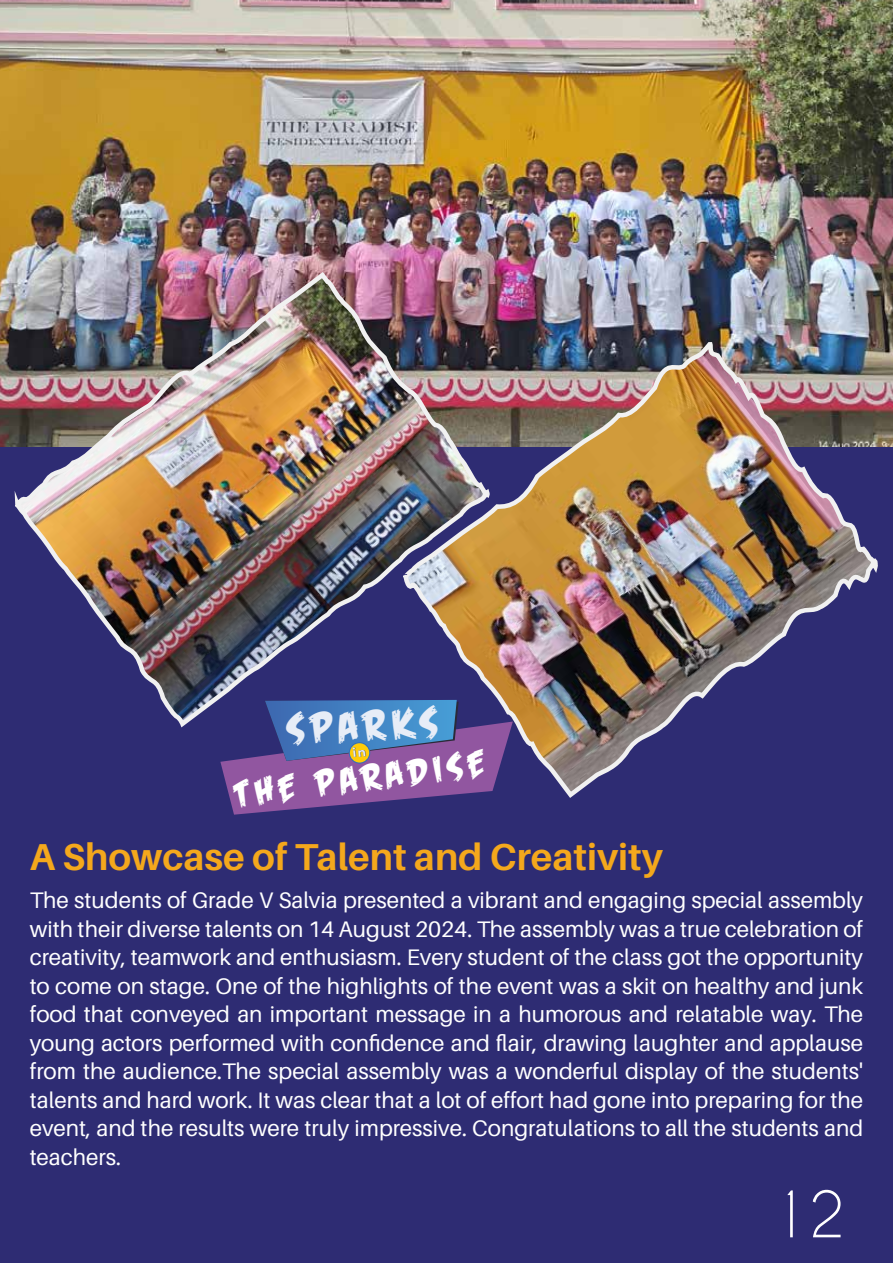
<style>
.page{position:relative;width:893px;height:1263px;background:#fff}
.page>*{position:absolute;margin:0;border:0;box-sizing:border-box;transform-origin:0 0}
.t1{font:60px "Caviar Dreams";color:#fff}
.t2{font:41.4px "Feastof Flesh BB";color:#e7edf7}
.t3{font:700 37.5px "Aileron";color:#f4a81c}
.t4{font:36.45px "Feastof Flesh BB";color:#fff}
.t5{font:22.5px/28.5px "Aileron";color:#fff;text-align:justify}
</style>
<div class="page">
<img style="left:0;top:0;width:893px;height:447px">
<div style="left:0;top:447px;width:893px;height:816px;background:#2e2c73"></div>
<img style="left:13px;top:275px;width:479px;height:453px">
<img style="left:401px;top:341px;width:479px;height:457px">
<svg style="left:220px;top:700px;width:293px;height:115px"></svg>
<h2 class="t2" style="left:284px;top:704px;width:154px;rotate:-3deg">SPARKS</h2>
<h3 class="t4" style="left:231px;top:771px;width:255px;rotate:-7deg">THE PARADISE</h3>
<h3 class="t3" style="left:30px;top:836px;width:635px">A Showcase of Talent and Creativity</h3>
<p class="t5" style="left:30px;top:886px;width:835px">The students of Grade V Salvia presented a vibrant and engaging special assembly with their diverse talents on 14 August 2024. The assembly was a true celebration of creativity, teamwork and enthusiasm. Every student of the class got the opportunity to come on stage. One of the highlights of the event was a skit on healthy and junk food that conveyed an important message in a humorous and relatable way. The young actors performed with confidence and flair, drawing laughter and applause from the audience.The special assembly was a wonderful display of the students' talents and hard work. It was clear that a lot of effort had gone into preparing for the event, and the results were truly impressive. Congratulations to all the students and teachers.</p>
<h1 class="t1" style="left:772px;top:1178px;width:75px">12</h1>
</div>
